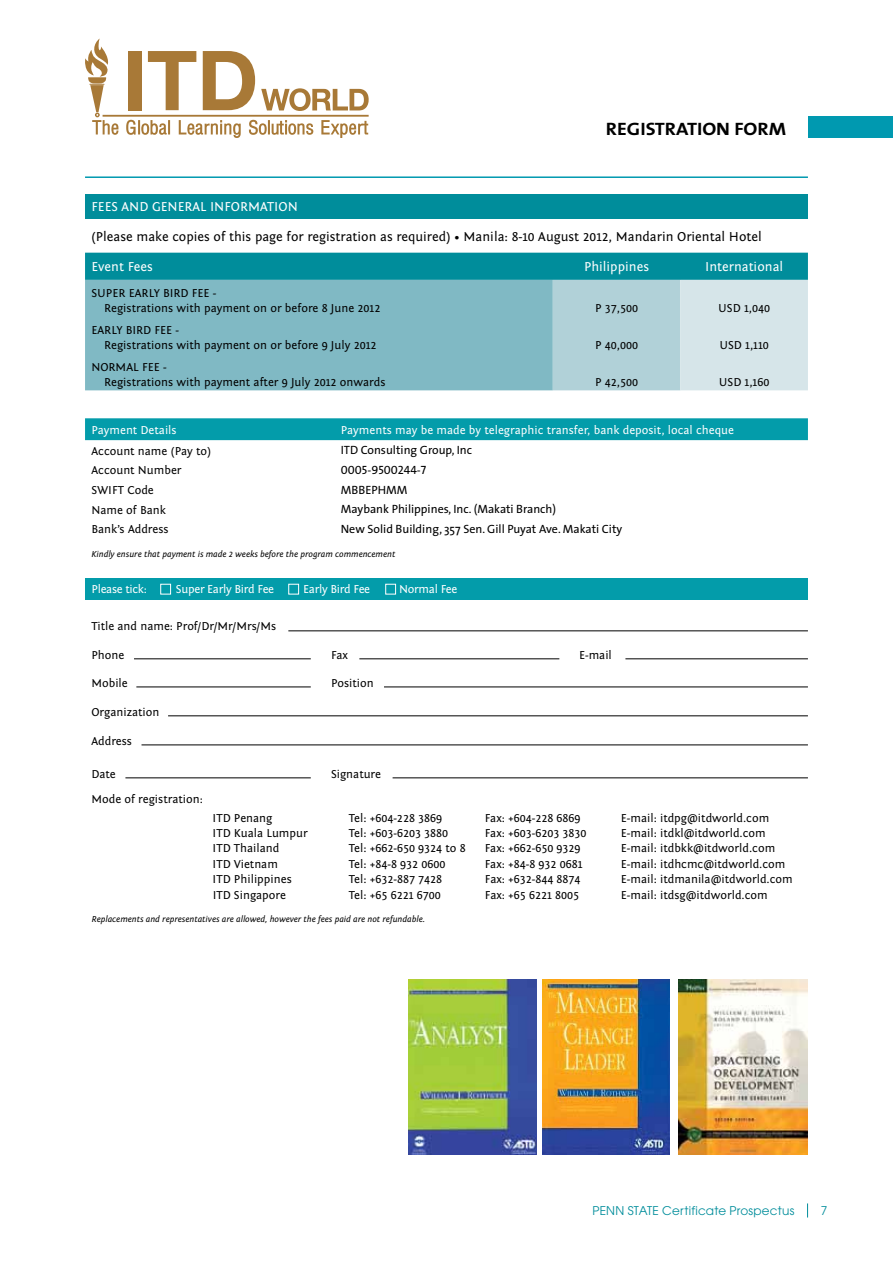
<style>
.page{position:relative;width:893px;height:1263px;background:#fff}
.page>*{position:absolute;margin:0;border:0;box-sizing:border-box;transform-origin:0 0}
.t1{font:700 18px "The Sans";color:#000;scale:1.1 1}
.t2{font:13.5px "Fontin Sans";color:#000}
.t3{font:13.5px "Fontin Sans";color:#fff}
.t4{font:12px/15px "Fontin Sans";color:#000}
.t5{font:12px "The Sans";color:#000}
.t6{font:12px "Fontin Sans";color:#fff}
.t7{font:12px "Fontin Sans";letter-spacing:-.025em;color:#fff}
.t8{font:12px "Avant Garde";letter-spacing:.02em;color:#008d9b}
.t9{font:12px "The Sans Caps";color:#000}
.t10{font:italic 9px "Fontin Sans";color:#000}
</style>
<div class="page">
<svg style="left:807px;top:1203px;width:1px;height:14px"></svg>
<div style="left:808px;top:117px;width:85px;height:21px;background:#0099b0"></div>
<hr style="left:85px;top:176px;width:723px;height:2px;background:#0099b0">
<svg style="left:85px;top:38px;width:284px;height:100px"></svg>
<div style="left:129px;top:51px;width:13px;height:59px;background:#a87937"></div>
<hr style="left:103px;top:115px;width:266px;height:2px;background:#a87937">
<div style="left:85px;top:418px;width:723px;height:22px;background:#039caa"></div>
<div style="left:85px;top:578px;width:723px;height:21px;background:#039caa"></div>
<div style="left:160px;top:584px;width:11px;height:10px;border:1px solid #fff"></div>
<div style="left:288px;top:584px;width:11px;height:10px;border:1px solid #fff"></div>
<div style="left:385px;top:584px;width:11px;height:10px;border:1px solid #fff"></div>
<svg style="left:85px;top:253px;width:723px;height:137px;background:#7abac4"></svg>
<div style="left:85px;top:194px;width:723px;height:24px;background:#008d9b"></div>
<hr style="left:288px;top:630px;width:520px;height:1px;background:#000">
<hr style="left:168px;top:715px;width:640px;height:1px;background:#000">
<hr style="left:142px;top:744px;width:666px;height:1px;background:#000">
<hr style="left:125px;top:777px;width:186px;height:1px;background:#000">
<hr style="left:359px;top:658px;width:200px;height:1px;background:#000">
<hr style="left:384px;top:686px;width:424px;height:1px;background:#000">
<hr style="left:393px;top:777px;width:415px;height:1px;background:#000">
<hr style="left:625px;top:658px;width:183px;height:1px;background:#000">
<hr style="left:134px;top:658px;width:177px;height:1px;background:#000">
<hr style="left:136px;top:686px;width:175px;height:1px;background:#000">
<img style="left:408px;top:979px;width:129px;height:175px">
<img style="left:678px;top:979px;width:129px;height:175px">
<img style="left:543px;top:979px;width:127px;height:175px">
<h1 class="t1" style="left:606px;top:114px;width:165px">REGISTRATION FORM</h1>
<p class="t3" style="left:91px;top:199px;width:14px">Fees</p>
<p class="t3" style="left:122px;top:199px;width:10px">and</p>
<p class="t3" style="left:152px;top:199px;width:72px">General Info</p>
<p class="t3" style="left:240px;top:199px;width:17px">rmation</p>
<p class="t2" style="left:91px;top:229px;width:672px">(Please make copies of this page for registration as required) • Manila: 8-10 August 2012, Mandarin Oriental Hotel</p>
<p class="t3" style="left:91px;top:259px;width:63px">Event Fees</p>
<p class="t3" style="left:584px;top:259px;width:67px">Philippines</p>
<p class="t3" style="left:705px;top:259px;width:80px">International</p>
<p class="t4" style="left:104px;top:286px;width:278px;text-indent:-13px">Super Early Bi rd Fee -<br>Registrations with payment on or before 8 June 2012</p>
<p class="t4" style="left:595px;top:301px;width:45px">P 37,500</p>
<p class="t4" style="left:718px;top:301px;width:53px">U SD 1,040</p>
<p class="t4" style="left:91px;top:323px;width:70px">Early Bi rd fee</p>
<p class="t4" style="left:104px;top:323px;width:274px;text-indent:71px">-<br>Registrations with payment on or before 9 July 2012</p>
<p class="t4" style="left:595px;top:338px;width:45px">P 40,000</p>
<p class="t4" style="left:719px;top:338px;width:51px">U SD 1,110</p>
<p class="t4" style="left:91px;top:360px;width:33px">Normal</p>
<p class="t4" style="left:104px;top:360px;width:283px;text-indent:38px">Fee -<br>Registrations with payment after 9 July 2012 onwards</p>
<p class="t4" style="left:595px;top:375px;width:45px">P 42,500</p>
<p class="t4" style="left:719px;top:375px;width:52px">U SD 1,160</p>
<p class="t6" style="left:91px;top:423px;width:87px">Payment Details</p>
<p class="t6" style="left:341px;top:423px;width:395px">Payments may be made by telegraphic transfer, bank deposit, local cheque</p>
<p class="t4" style="left:91px;top:443px;width:121px">Account name (Pay to)</p>
<p class="t5" style="left:341px;top:440px;width:133px">ITD Consulting Group, Inc</p>
<p class="t4" style="left:91px;top:463px;width:92px">Account Number</p>
<p class="t9" style="left:341px;top:460px;width:87px">0005-9500244-7</p>
<p class="t4" style="left:91px;top:483px;width:64px">SWIFT Code</p>
<p class="t5" style="left:341px;top:480px;width:68px">MBBEPHMM</p>
<p class="t4" style="left:91px;top:502px;width:76px">Name of Bank</p>
<p class="t5" style="left:341px;top:499px;width:217px">Maybank Philippines, Inc. (Makati Branch)</p>
<p class="t4" style="left:91px;top:522px;width:79px">Bank’s Address</p>
<p class="t5" style="left:341px;top:519px;width:283px">New Solid Building, 357 Sen. Gill Puyat Ave. Makati City</p>
<p class="t10" style="left:91px;top:549px;width:305px">Kindly ensure that payment is made 2 weeks before the program commencement</p>
<p class="t7" style="left:91px;top:582px;width:57px">Please tick:</p>
<p class="t7" style="left:176px;top:582px;width:100px">Super Early Bird Fee</p>
<p class="t7" style="left:303px;top:582px;width:68px">Early Bird Fee</p>
<p class="t7" style="left:399px;top:582px;width:60px">Normal Fee</p>
<p class="t4" style="left:91px;top:619px;width:186px">Title and name: Prof/Dr/Mr/Mrs/Ms</p>
<p class="t4" style="left:91px;top:647px;width:34px">Phone</p>
<p class="t4" style="left:331px;top:647px;width:18px">Fax</p>
<p class="t4" style="left:579px;top:647px;width:34px">E-mail</p>
<p class="t4" style="left:91px;top:676px;width:38px">Mobile</p>
<p class="t4" style="left:331px;top:676px;width:44px">Position</p>
<p class="t4" style="left:91px;top:705px;width:70px">Organization</p>
<p class="t4" style="left:91px;top:734px;width:42px">Address</p>
<p class="t4" style="left:91px;top:767px;width:26px">Date</p>
<p class="t4" style="left:331px;top:767px;width:52px">Signature</p>
<p class="t4" style="left:91px;top:792px;width:113px">Mode of registration:</p>
<p class="t4" style="left:213px;top:810px;width:61px">ITD Penang</p>
<p class="t4" style="left:349px;top:810px;width:95px">Tel: +604-228 3869</p>
<p class="t4" style="left:485px;top:810px;width:97px">Fax: +604-228 6869</p>
<p class="t4" style="left:621px;top:810px;width:150px">E-mail: itdpg@itdworld.com</p>
<p class="t4" style="left:213px;top:826px;width:97px">ITD Kuala Lumpur</p>
<p class="t4" style="left:349px;top:826px;width:101px">Tel: +603-6203 3880</p>
<p class="t4" style="left:485px;top:826px;width:103px">Fax: +603-6203 3830</p>
<p class="t4" style="left:621px;top:826px;width:147px">E-mail: itdkl@itdworld.com</p>
<p class="t4" style="left:213px;top:841px;width:68px">ITD Thailand</p>
<p class="t4" style="left:349px;top:841px;width:119px">Tel: +662-650 9324 to 8</p>
<p class="t4" style="left:485px;top:841px;width:97px">Fax: +662-650 9329</p>
<p class="t4" style="left:621px;top:841px;width:156px">E-mail: itdbkk@itdworld.com</p>
<p class="t4" style="left:213px;top:857px;width:67px">ITD Vietnam</p>
<p class="t4" style="left:349px;top:857px;width:98px">Tel: +84-8 932 0600</p>
<p class="t4" style="left:485px;top:857px;width:99px">Fax: +84-8 932 0681</p>
<p class="t4" style="left:621px;top:857px;width:166px">E-mail: itdhcmc@itdworld.com</p>
<p class="t4" style="left:213px;top:872px;width:81px">ITD Philippines</p>
<p class="t4" style="left:349px;top:872px;width:95px">Tel: +632-887 7428</p>
<p class="t4" style="left:485px;top:872px;width:97px">Fax: +632-844 8874</p>
<p class="t4" style="left:621px;top:872px;width:173px">E-mail: itdmanila@itdworld.com</p>
<p class="t4" style="left:213px;top:887px;width:75px">ITD Singapore</p>
<p class="t4" style="left:349px;top:887px;width:93px">Tel: +65 6221 6700</p>
<p class="t4" style="left:485px;top:887px;width:96px">Fax: +65 6221 8005</p>
<p class="t4" style="left:621px;top:887px;width:148px">E-mail: itdsg@itdworld.com</p>
<p class="t10" style="left:92px;top:914px;width:335px">Replacements and representatives are allowed, however the fees paid are not refundable.</p>
<p class="t8" style="left:593px;top:1204px;width:203px">PENN STATE Certificate Prospectus</p>
<p class="t8" style="left:821px;top:1204px;width:8px">7</p>
</div>
